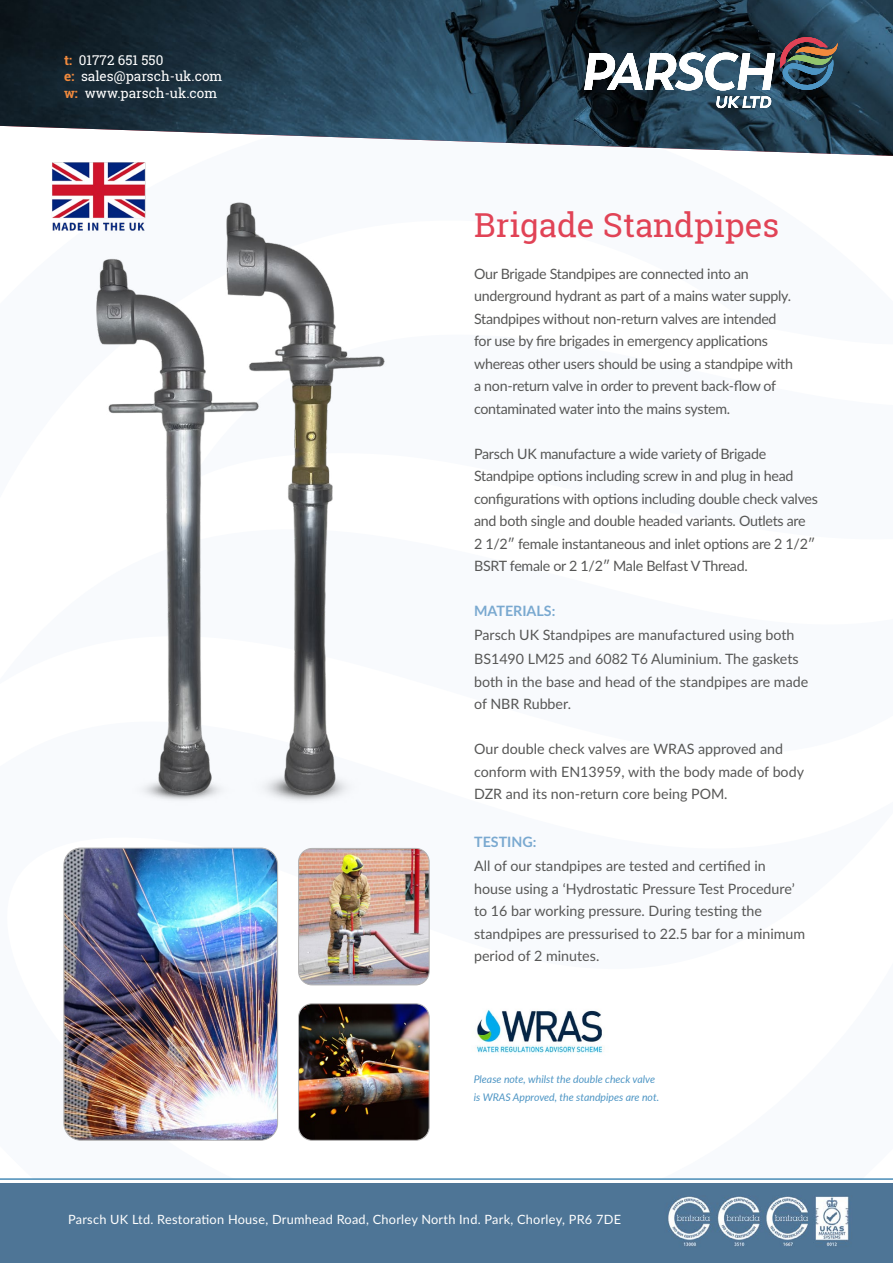
<style>
.page{position:relative;width:893px;height:1263px;background:#fff}
.page>*{position:absolute;margin:0;border:0;box-sizing:border-box;transform-origin:0 0}
.t1{font:33px "Roboto Slab";color:#e14356}
.t2{font:14.25px/22.5px "Lato";letter-spacing:-.02em;color:#575756}
.t3{font:14.25px/22.5px "Lato";color:#575756}
.t4{font:700 14.25px "Lato";color:#7aa9d0}
.t5{font:13.5px/16.5px "Roboto Slab";color:#fff}
.t6{font:12.75px "Lato";letter-spacing:.02em;color:#fff}
.t7{font:italic 10.5px/18px "Lato";color:#4d95c4}
.s1{font-weight:700;color:#f18a3d}
</style>
<div class="page">
<svg style="left:0;top:1178px;width:893px;height:2px;background:#74a6c7"></svg>
<img style="left:0;top:0;width:893px;height:156px">
<svg style="left:584px;top:34px;width:254px;height:74px"></svg>
<div style="left:0;top:1183px;width:893px;height:80px;background:#4e7596"></div>
<img style="left:96px;top:202px;width:289px;height:601px">
<img style="left:476px;top:1009px;width:127px;height:44px">
<img style="left:52px;top:162px;width:108px;height:116px">
<img style="left:64px;top:848px;width:214px;height:292px">
<div style="left:63px;top:848px;width:215px;height:292px;border:1px solid #b3b2b2;border-radius:17px"></div>
<img style="left:300px;top:848px;width:129px;height:137px">
<div style="left:298px;top:848px;width:131px;height:137px;border:1px solid #b3b2b2;border-radius:14px"></div>
<img style="left:299px;top:1005px;width:130px;height:135px">
<div style="left:298px;top:1003px;width:131px;height:137px;border:1px solid #b3b2b2;border-radius:14px"></div>
<p class="t5" style="left:64px;top:51px;width:160px"><span class="s1">t:</span> 01772 651 550<br><span class="s1">e:</span> sales@parsch-uk.com <span class="s1">w:</span> www.parsch-uk.com</p>
<h1 class="t1" style="left:474px;top:203px;width:307px">Brigade Standpipes</h1>
<p class="t2" style="left:474px;top:262px;width:320px">Our Brigade Standpipes are connected into an underground hydrant as part of a mains water supply.<br>Standpipes without non-return valves are intended for use by fire brigades in emergency applications whereas other users should be using a standpipe with a non-return valve in order to prevent back-flow of contaminated water into the mains system.</p>
<p class="t2" style="left:474px;top:442px;width:345px">Parsch UK manufacture a wide variety of Brigade Standpipe options including screw in and plug in head configurations with options including double check valves and both single and double headed variants. Outlets are<br>2 1/2″ female instantaneous and inlet options are 2 1/2″ BSRT female or 2 1/2″ Male Belfast V Thread.</p>
<p class="t4" style="left:474px;top:600px;width:83px">MATERIALS:</p>
<p class="t3" style="left:474px;top:622px;width:326px;line-height:24px">Parsch UK Standpipes are manufactured using both<br>BS1490 LM25 and 6082 T6 Aluminium. The gaskets</p>
<p class="t3" style="left:474px;top:670px;width:336px">both in the base and head of the standpipes are made of NBR Rubber.</p>
<p class="t3" style="left:474px;top:737px;width:331px">Our double check valves are WRAS approved and conform with EN13959, with the body made of body<br>DZR and its non-return core being POM.</p>
<p class="t4" style="left:474px;top:831px;width:64px">TESTING:</p>
<p class="t3" style="left:474px;top:854px;width:332px">All of our standpipes are tested and certified in house using a ‘Hydrostatic Pressure Test Procedure’ to 16 bar working pressure. During testing the standpipes are pressurised to 22.5 bar for a minimum period of 2 minutes.</p>
<p class="t7" style="left:474px;top:1070px;width:187px">Please note, whilst the double check valve is WRAS Approved, the standpipes are not.</p>
<p class="t6" style="left:68px;top:1210px;width:554px">Parsch UK Ltd. Restoration House, Drumhead Road, Chorley North Ind. Park, Chorley, PR6 7DE</p>
</div>
